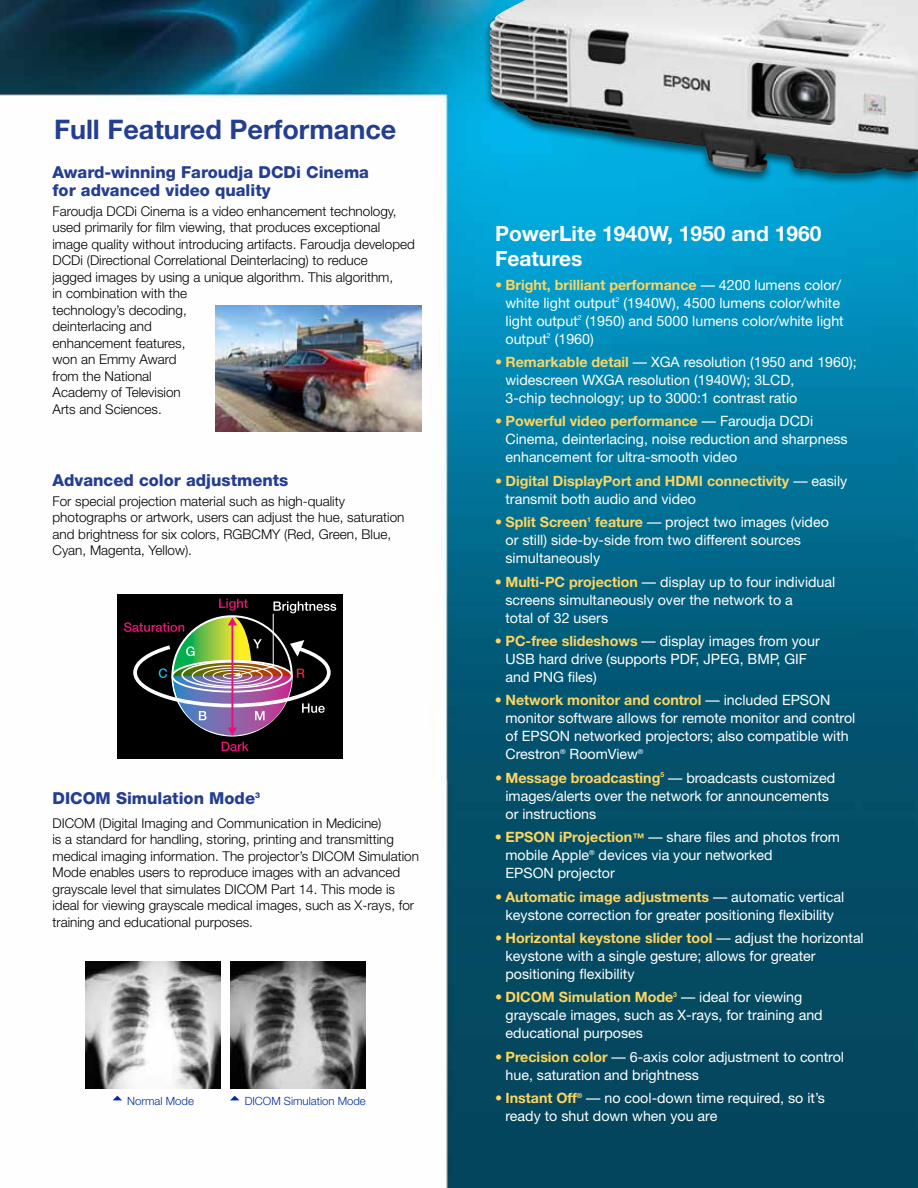
<style>
.page{position:relative;width:918px;height:1188px;background:#fff}
.page>*{position:absolute;margin:0;border:0;box-sizing:border-box;transform-origin:0 0}
.t1{font:700 27px "Helvetica Neue";color:#243e90}
.t2{font:700 21px/25.2px "Helvetica Neue";color:#fff}
.t3{font:800 16.5px/18px "Helvetica Neue";color:#243e90}
.t4{font:14.25px/18px "Helvetica Neue";color:#fff}
.t5{font:700 14.25px/18px "Helvetica Neue";color:#ffd45f}
.t6{font:300 13.5px/16.5px "Helvetica Neue";color:#000}
.t7{font:300 11.4px "Helvetica Neue";color:#002f9d}
.s1{font-weight:700;color:#ffd45f}
.s2{font-weight:400;color:#fff}
.s3{font-weight:700;font-size:12px;color:#ffd45f}
.s4{font-weight:700;color:#ffd556}
</style>
<div class="page">
<img style="left:0;top:0;width:918px;height:1188px">
<div style="left:483px;top:0;width:435px;height:186px;background:#000;opacity:.54"></div>
<img style="left:489px;top:0;width:429px;height:175px">
<img style="left:216px;top:306px;width:205px;height:125px">
<div style="left:117px;top:595px;width:226px;height:164px;background:#000"></div>
<svg style="left:222px;top:742px;width:27px;height:9px"></svg>
<svg style="left:124px;top:599px;width:212px;height:137px"></svg>
<img style="left:86px;top:961px;width:135px;height:128px">
<img style="left:230px;top:961px;width:136px;height:128px">
<svg style="left:113px;top:1096px;width:9px;height:4px"></svg>
<svg style="left:230px;top:1096px;width:9px;height:4px"></svg>
<h1 class="t1" style="left:54px;top:113px;width:344px">Full Featured Performance</h1>
<p class="t3" style="left:52px;top:163px;width:318px">Award-winning Faroudja DCDi Cinema for advanced video quality</p>
<p class="t6" style="left:52px;top:202px;width:364px">Faroudja DCDi Cinema is a video enhancement technology, used primarily for film viewing, that produces exceptional image quality without introducing artifacts. Faroudja developed DCDi (Directional Correlational Deinterlacing) to reduce<br>jagged images by using a unique algorithm. This algorithm,<br>in combination with the<br>technology’s decoding,<br>deinterlacing and<br>enhancement features,<br>won an Emmy Award<br>from the National<br>Academy of Television<br>Arts and Sciences.</p>
<p class="t3" style="left:52px;top:472px;width:237px">Advanced color adjustments</p>
<p class="t6" style="left:52px;top:493px;width:354px">For special projection material such as high-quality photographs or artwork, users can adjust the hue, saturation and brightness for six colors, RGBCMY (Red, Green, Blue, Cyan, Magenta, Yellow).</p>
<p class="t3" style="left:52px;top:790px;width:209px">DICOM Simulation Mode<sup>3</sup></p>
<p class="t6" style="left:52px;top:814px;width:368px">DICOM (Digital Imaging and Communication in Medicine)<br>is a standard for handling, storing, printing and transmitting medical imaging information. The projector’s DICOM Simulation Mode enables users to reproduce images with an advanced grayscale level that simulates DICOM Part 14. This mode is ideal for viewing grayscale medical images, such as X-rays, for training and educational purposes.</p>
<p class="t7" style="left:127px;top:1094px;width:68px">Normal Mode</p>
<p class="t7" style="left:245px;top:1094px;width:123px">DICOM Simulation Mode</p>
<h2 class="t2" style="left:495px;top:221px;width:328px">PowerLite 1940W, 1950 and 1960<br>Features</h2>
<p class="t4" style="left:506px;top:275px;width:340px;text-indent:-11px"><span class="s1">• Bright, brilliant performance</span> — 4200 lumens color/ white light output<sup>2</sup> (1940W), 4500 lumens color/white light output<sup>2</sup> (1950) and 5000 lumens color/white light output<sup>2</sup> (1960)</p>
<p class="t4" style="left:506px;top:353px;width:353px;text-indent:-11px"><span class="s1">• Remarkable detail</span> — XGA resolution (1950 and 1960); widescreen WXGA resolution (1940W); 3LCD,<br>3-chip technology; up to 3000:1 contrast ratio</p>
<p class="t4" style="left:506px;top:412px;width:344px;text-indent:-11px"><span class="s1">• Powerful video performance</span> — Faroudja DCDi<br>Cinema, deinterlacing, noise reduction and sharpness enhancement for ultra-smooth video</p>
<p class="t5" style="left:506px;top:471px;width:343px;text-indent:-11px">• Digital DisplayPort and HDMI connectivity <span class="s2">— easily transmit both audio and video</span></p>
<p class="t4" style="left:505px;top:513px;width:325px;text-indent:-10px"><span class="s1">• Split Screen</span><sup>1</sup> <span class="s1">feature</span> — project two images (video or still) side-by-side from two different sources simultaneously</p>
<p class="t4" style="left:505px;top:572px;width:331px;text-indent:-11px"><span class="s1">• Multi-PC projection</span> — display up to four individual screens simultaneously over the network to a<br>total of 32 users</p>
<p class="t4" style="left:505px;top:632px;width:316px;text-indent:-11px"><span class="s1">• PC-free slideshows</span> — display images from your<br>USB hard drive (supports PDF, JPEG, BMP, GIF and PNG files)</p>
<p class="t4" style="left:505px;top:691px;width:351px;text-indent:-11px"><span class="s1">• Network monitor and control</span> — included EPSON monitor software allows for remote monitor and control of EPSON networked projectors; also compatible with Crestron<sup>®</sup> RoomView<sup>®</sup></p>
<p class="t4" style="left:505px;top:769px;width:331px;text-indent:-10px"><span class="s1">• Message broadcasting</span><sup>5</sup> — broadcasts customized images/alerts over the network for announcements or instructions</p>
<p class="t4" style="left:506px;top:828px;width:336px;text-indent:-11px"><span class="s1">• EPSON iProjection</span><span class="s3">™</span> — share files and photos from mobile Apple<sup>®</sup> devices via your networked<br>EPSON projector</p>
<p class="t4" style="left:495px;top:887px;width:351px;text-align:center"><span class="s1">• Automatic image adjustments</span> — automatic vertical keystone correction for greater positioning flexibility</p>
<p class="t4" style="left:506px;top:929px;width:360px;text-indent:-11px"><span class="s1">• Horizontal keystone slider tool</span> — adjust the horizontal keystone with a single gesture; allows for greater positioning flexibility</p>
<p class="t4" style="left:506px;top:988px;width:319px;text-indent:-11px"><span class="s1">• DICOM Simulation Mode</span><sup>3</sup> — ideal for viewing grayscale images, such as X-rays, for training and educational purposes</p>
<p class="t4" style="left:506px;top:1048px;width:340px;text-indent:-11px"><span class="s4">• Precision color</span> — 6-axis color adjustment to control hue, saturation and brightness</p>
<p class="t4" style="left:506px;top:1089px;width:321px;text-indent:-11px"><span class="s1">• Instant Off</span><sup>®</sup> — no cool-down time required, so it’s ready to shut down when you are</p>
</div>
